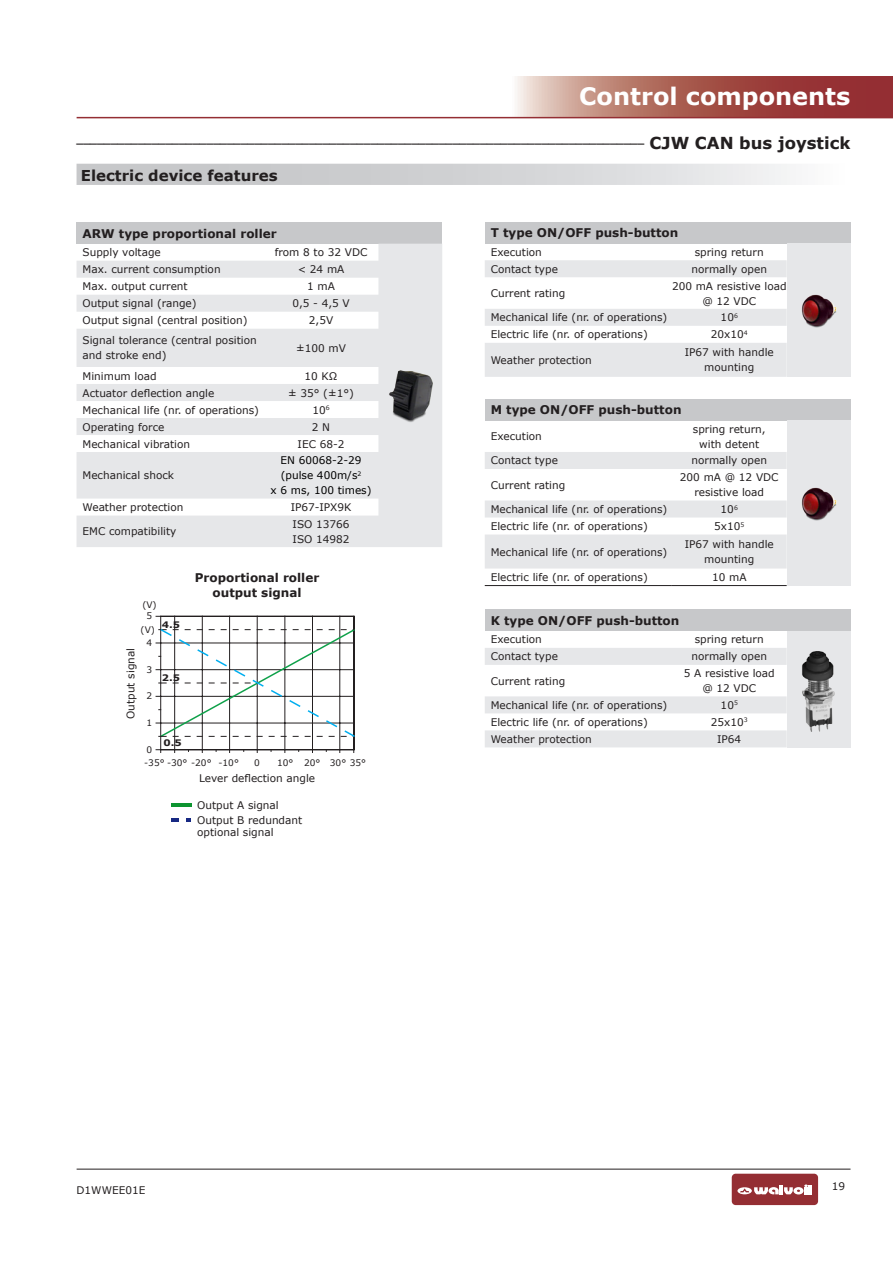
<style>
.page{position:relative;width:893px;height:1263px;background:#fff}
.page>*{position:absolute;margin:0;border:0;box-sizing:border-box;transform-origin:0 0}
.t1{font:700 24px "Verdana";color:#fff}
.t2{font:700 15px "Verdana";color:#231f20}
.t3{font:700 12px/15px "Verdana";color:#231f20;text-align:center}
.t4{font:10.5px/15px "Verdana";color:#231f20;text-align:center}
.t5{font:10.5px/15px "Verdana";color:#000;text-align:center}
.t6{font:700 9.6px "Verdana";color:#231f20}
.t7{font:9px "Verdana";color:#231f20}
.t8{font:700 9px "Verdana";color:#231f20;scale:1.14 1}
.s1{font-size:16.5px}
</style>
<div class="page">
<hr style="left:77px;top:1169px;width:773px;height:1px;background:#231f20">
<svg style="left:510px;top:77px;width:383px;height:40px;background:#af6760"></svg>
<hr style="left:77px;top:117px;width:816px;height:1px;background:#942e33">
<div style="left:732px;top:1174px;width:86px;height:31px;background:#942e33;border-radius:4px"></div>
<svg style="left:737px;top:1184px;width:75px;height:10px"></svg>
<div style="left:485px;top:222px;width:365px;height:21px;background:#c7c8ca"></div>
<div style="left:787px;top:243px;width:63px;height:134px;background:#e6e7e9"></div>
<svg style="left:485px;top:260px;width:302px;height:117px"></svg>
<img style="left:801px;top:294px;width:36px;height:34px">
<div style="left:485px;top:610px;width:365px;height:21px;background:#c7c8ca"></div>
<div style="left:787px;top:631px;width:63px;height:116px;background:#e6e7e9"></div>
<svg style="left:485px;top:648px;width:302px;height:99px"></svg>
<img style="left:802px;top:651px;width:33px;height:81px">
<div style="left:77px;top:222px;width:365px;height:22px;background:#c7c8ca"></div>
<svg style="left:77px;top:244px;width:365px;height:303px;fill:#e6e7e9"></svg>
<img style="left:385px;top:366px;width:51px;height:59px">
<svg style="left:171px;top:818px;width:8px;height:3px"></svg>
<svg style="left:187px;top:818px;width:4px;height:3px"></svg>
<hr style="left:171px;top:803px;width:20px;height:3px;background:#0d9430">
<div style="left:77px;top:164px;width:773px;height:21px;background:linear-gradient(to right,#bcbdc0,#f1f1f3)"></div>
<div style="left:485px;top:399px;width:365px;height:21px;background:#c7c8ca"></div>
<div style="left:787px;top:420px;width:63px;height:165px;background:#e6e7e9"></div>
<svg style="left:485px;top:452px;width:302px;height:116px"></svg>
<hr style="left:672px;top:585px;width:115px;height:1px;background:#231f20">
<hr style="left:485px;top:585px;width:187px;height:1px;background:#231f20">
<img style="left:801px;top:487px;width:36px;height:34px">
<svg style="left:156px;top:616px;width:199px;height:136px"></svg>
<h1 class="t1" style="left:579px;top:79px;width:273px">Control components</h1>
<p class="t6" style="left:77px;top:133px;width:775px">___________________________________________________________________________________ <span class="s1">CJW CAN bus joystick</span></p>
<h2 class="t2" style="left:81px;top:165px;width:198px">Electric device features</h2>
<p class="t3" style="left:83px;top:225px;width:196px">ARW type proportional roller</p>
<p class="t4" style="left:83px;top:245px;width:80px">Supply voltage</p>
<p class="t4" style="left:275px;top:245px;width:94px">from 8 to 32 VDC</p>
<p class="t4" style="left:83px;top:262px;width:140px">Max. current consumption</p>
<p class="t4" style="left:298px;top:262px;width:48px">&lt; 24 mA</p>
<p class="t4" style="left:83px;top:279px;width:107px">Max. output current</p>
<p class="t4" style="left:307px;top:279px;width:29px">1 mA</p>
<p class="t4" style="left:83px;top:296px;width:116px">Output signal (range)</p>
<p class="t4" style="left:292px;top:296px;width:59px">0,5 - 4,5 V</p>
<p class="t4" style="left:83px;top:313px;width:166px">Output signal (central position)</p>
<p class="t4" style="left:309px;top:313px;width:26px">2,5V</p>
<p class="t4" style="left:83px;top:333px;width:176px;text-align:left">Signal tolerance (central position and stroke end)</p>
<p class="t4" style="left:296px;top:340px;width:51px">±100 mV</p>
<p class="t4" style="left:83px;top:368px;width:76px">Minimum load</p>
<p class="t4" style="left:305px;top:368px;width:34px">10 KΩ</p>
<p class="t4" style="left:83px;top:385px;width:133px">Actuator deflection angle</p>
<p class="t4" style="left:288px;top:385px;width:67px">± 35° (±1°)</p>
<p class="t4" style="left:83px;top:402px;width:178px">Mechanical life (nr. of operations)</p>
<p class="t4" style="left:312px;top:402px;width:19px">10<sup>6</sup></p>
<p class="t4" style="left:83px;top:419px;width:83px">Operating force</p>
<p class="t4" style="left:312px;top:419px;width:20px">2 N</p>
<p class="t4" style="left:83px;top:436px;width:109px">Mechanical vibration</p>
<p class="t4" style="left:298px;top:436px;width:48px">IEC 68-2</p>
<p class="t4" style="left:83px;top:468px;width:93px">Mechanical shock</p>
<p class="t5" style="left:271px;top:453px;width:102px">EN 60068-2-29 (pulse 400m/s<sup>2<br></sup>x 6 ms, 100 times)</p>
<p class="t4" style="left:83px;top:500px;width:102px">Weather protection</p>
<p class="t4" style="left:291px;top:500px;width:62px">IP67-IPX9K</p>
<p class="t4" style="left:83px;top:524px;width:95px">EMC compatibility</p>
<p class="t4" style="left:293px;top:516px;width:58px;text-align:left">ISO 13766<br>ISO 14982</p>
<p class="t7" style="left:142px;top:598px;width:16px">(V)</p>
<p class="t7" style="left:147px;top:610px;width:7px">5</p>
<p class="t7" style="left:141px;top:624px;width:16px">(V)</p>
<p class="t4" style="left:123px;top:719px;width:72px;rotate:-90deg">Output signal</p>
<p class="t7" style="left:147px;top:637px;width:7px">4</p>
<p class="t7" style="left:147px;top:663px;width:7px">3</p>
<p class="t7" style="left:147px;top:690px;width:7px">2</p>
<p class="t7" style="left:147px;top:717px;width:7px">1</p>
<p class="t7" style="left:147px;top:743px;width:7px">0</p>
<p class="t8" style="left:162px;top:618px;width:18px">4.5</p>
<p class="t8" style="left:162px;top:671px;width:18px">2.5</p>
<p class="t8" style="left:164px;top:736px;width:18px">0.5</p>
<p class="t3" style="left:195px;top:569px;width:126px">Proportional roller output signal</p>
<p class="t7" style="left:144px;top:756px;width:96px">-35° -30° -20° -10°</p>
<p class="t7" style="left:254px;top:756px;width:7px">0</p>
<p class="t7" style="left:277px;top:756px;width:91px">10° 20° 30° 35°</p>
<p class="t4" style="left:199px;top:771px;width:118px">Lever deflection angle</p>
<p class="t4" style="left:197px;top:797px;width:83px">Output A signal</p>
<p class="t4" style="left:197px;top:814px;width:107px;line-height:12px;text-align:left">Output B redundant optional signal</p>
<p class="t3" style="left:491px;top:225px;width:189px">T type ON/OFF push-button</p>
<p class="t4" style="left:491px;top:244px;width:53px">Execution</p>
<p class="t4" style="left:695px;top:244px;width:70px">spring return</p>
<p class="t4" style="left:491px;top:261px;width:69px">Contact type</p>
<p class="t4" style="left:691px;top:261px;width:77px">normally open</p>
<p class="t4" style="left:491px;top:286px;width:76px">Current rating</p>
<p class="t4" style="left:672px;top:278px;width:116px">200 mA resistive load @ 12 VDC</p>
<p class="t4" style="left:491px;top:310px;width:178px">Mechanical life (nr. of operations)</p>
<p class="t4" style="left:721px;top:310px;width:19px">10<sup>6</sup></p>
<p class="t4" style="left:491px;top:327px;width:159px">Electric life (nr. of operations)</p>
<p class="t4" style="left:711px;top:327px;width:38px">20x10<sup>4</sup></p>
<p class="t4" style="left:491px;top:352px;width:102px">Weather protection</p>
<p class="t4" style="left:685px;top:345px;width:91px">IP67 with handle mounting</p>
<p class="t3" style="left:491px;top:402px;width:192px">M type ON/OFF push-button</p>
<p class="t4" style="left:491px;top:429px;width:53px">Execution</p>
<p class="t4" style="left:693px;top:421px;width:74px">spring return, with detent</p>
<p class="t4" style="left:491px;top:453px;width:69px">Contact type</p>
<p class="t4" style="left:691px;top:453px;width:77px">normally open</p>
<p class="t4" style="left:491px;top:477px;width:76px">Current rating</p>
<p class="t4" style="left:680px;top:470px;width:100px">200 mA @ 12 VDC resistive load</p>
<p class="t4" style="left:491px;top:502px;width:178px">Mechanical life (nr. of operations)</p>
<p class="t4" style="left:721px;top:502px;width:19px">10<sup>6</sup></p>
<p class="t4" style="left:491px;top:519px;width:159px">Electric life (nr. of operations)</p>
<p class="t4" style="left:714px;top:519px;width:32px">5x10<sup>5</sup></p>
<p class="t4" style="left:491px;top:544px;width:178px">Mechanical life (nr. of operations)</p>
<p class="t4" style="left:685px;top:537px;width:91px">IP67 with handle mounting</p>
<p class="t4" style="left:491px;top:569px;width:159px">Electric life (nr. of operations)</p>
<p class="t4" style="left:712px;top:569px;width:36px">10 mA</p>
<p class="t3" style="left:491px;top:613px;width:190px">K type ON/OFF push-button</p>
<p class="t4" style="left:491px;top:632px;width:53px">Execution</p>
<p class="t4" style="left:695px;top:632px;width:70px">spring return</p>
<p class="t4" style="left:491px;top:649px;width:69px">Contact type</p>
<p class="t4" style="left:691px;top:649px;width:77px">normally open</p>
<p class="t4" style="left:491px;top:673px;width:76px">Current rating</p>
<p class="t4" style="left:684px;top:666px;width:92px">5 A resistive load @ 12 VDC</p>
<p class="t4" style="left:491px;top:697px;width:178px">Mechanical life (nr. of operations)</p>
<p class="t4" style="left:721px;top:697px;width:19px">10<sup>5</sup></p>
<p class="t4" style="left:491px;top:714px;width:159px">Electric life (nr. of operations)</p>
<p class="t4" style="left:711px;top:714px;width:38px">25x10<sup>3</sup></p>
<p class="t4" style="left:491px;top:731px;width:102px">Weather protection</p>
<p class="t4" style="left:717px;top:731px;width:26px">IP64</p>
<p class="t4" style="left:77px;top:1183px;width:70px">D1WWEE01E</p>
<p class="t4" style="left:832px;top:1179px;width:15px">19</p>
</div>
